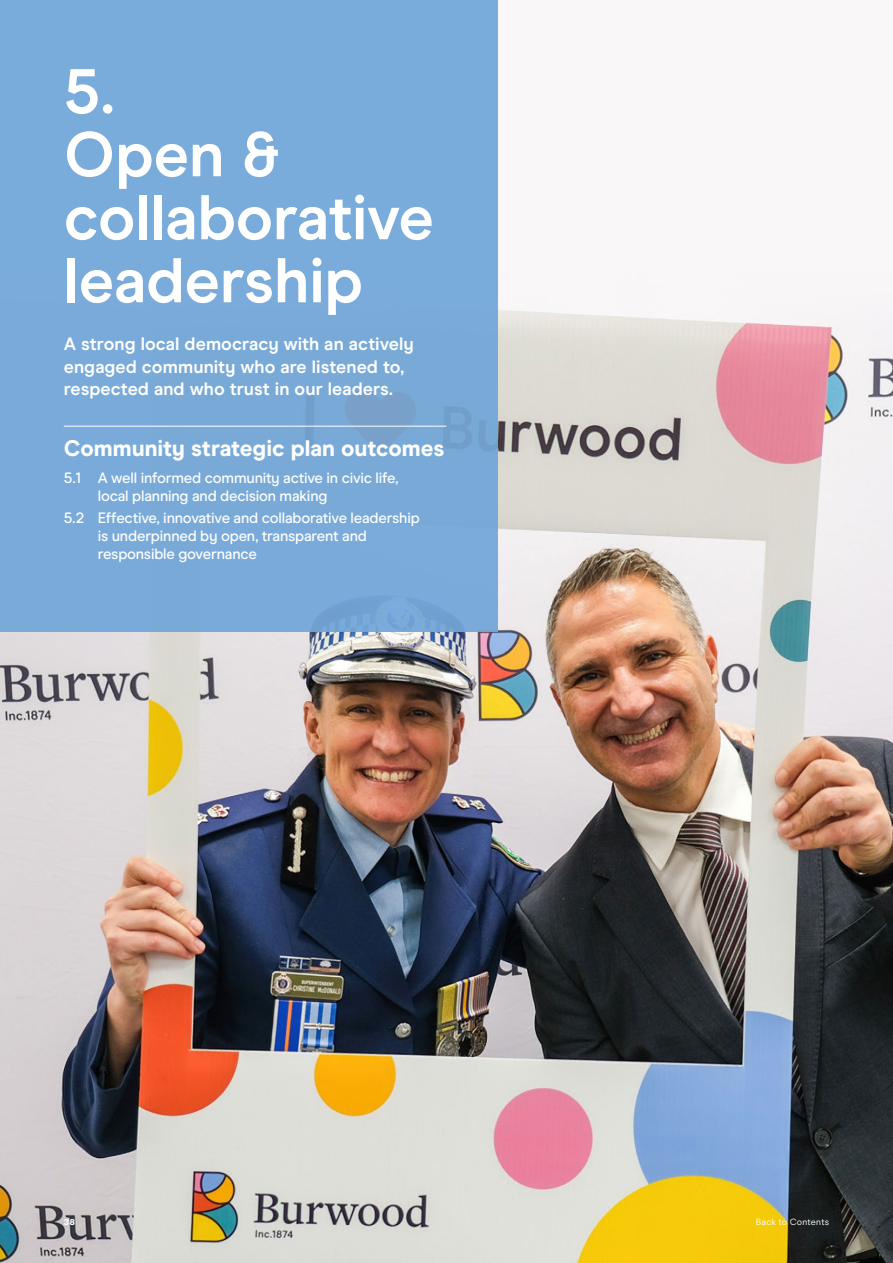
<style>
.page{position:relative;width:893px;height:1263px;background:#faf7f8}
.page>*{position:absolute;margin:0;border:0;box-sizing:border-box;transform-origin:0 0}
.t1{font:700 63px/63px "Modern Era";letter-spacing:-.005em;color:#fff}
.t2{font:900 22.5px "Modern Era";letter-spacing:-.005em;color:#fff}
.t3{font:700 18px/22.5px "Modern Era";color:#fff}
.t4{font:500 15px/18px "Modern Era";letter-spacing:-.015em;color:#fff}
.t5{font:9px "Modern Era";letter-spacing:.025em;color:#fff}
.t6{font:700 9px "Work Sans";color:#fff}
</style>
<div class="page">
<img style="left:0;top:272px;width:893px;height:991px">
<div style="left:0;top:0;width:497px;height:631px;background:#7baddc"></div>
<hr style="left:64px;top:426px;width:382px;height:1px;background:#fff">
<h1 class="t1" style="left:64px;top:60px;width:372px">5.<br>Open &amp; collaborative leadership</h1>
<p class="t3" style="left:64px;top:333px;width:352px">A strong local democracy with an actively engaged community who are listened to, respected and who trust in our leaders.</p>
<h2 class="t2" style="left:64px;top:435px;width:382px">Community strategic plan outcomes</h2>
<p class="t4" style="left:98px;top:469px;width:302px;text-indent:-34px">5.1 A well informed community active in civic life, local planning and decision making</p>
<p class="t4" style="left:98px;top:509px;width:323px;text-indent:-34px">5.2 Effective, innovative and collaborative leadership is underpinned by open, transparent and responsible governance</p>
<p class="t6" style="left:64px;top:1216px;width:13px">38</p>
<p class="t5" style="left:756px;top:1216px;width:75px">Back to Contents</p>
</div>
